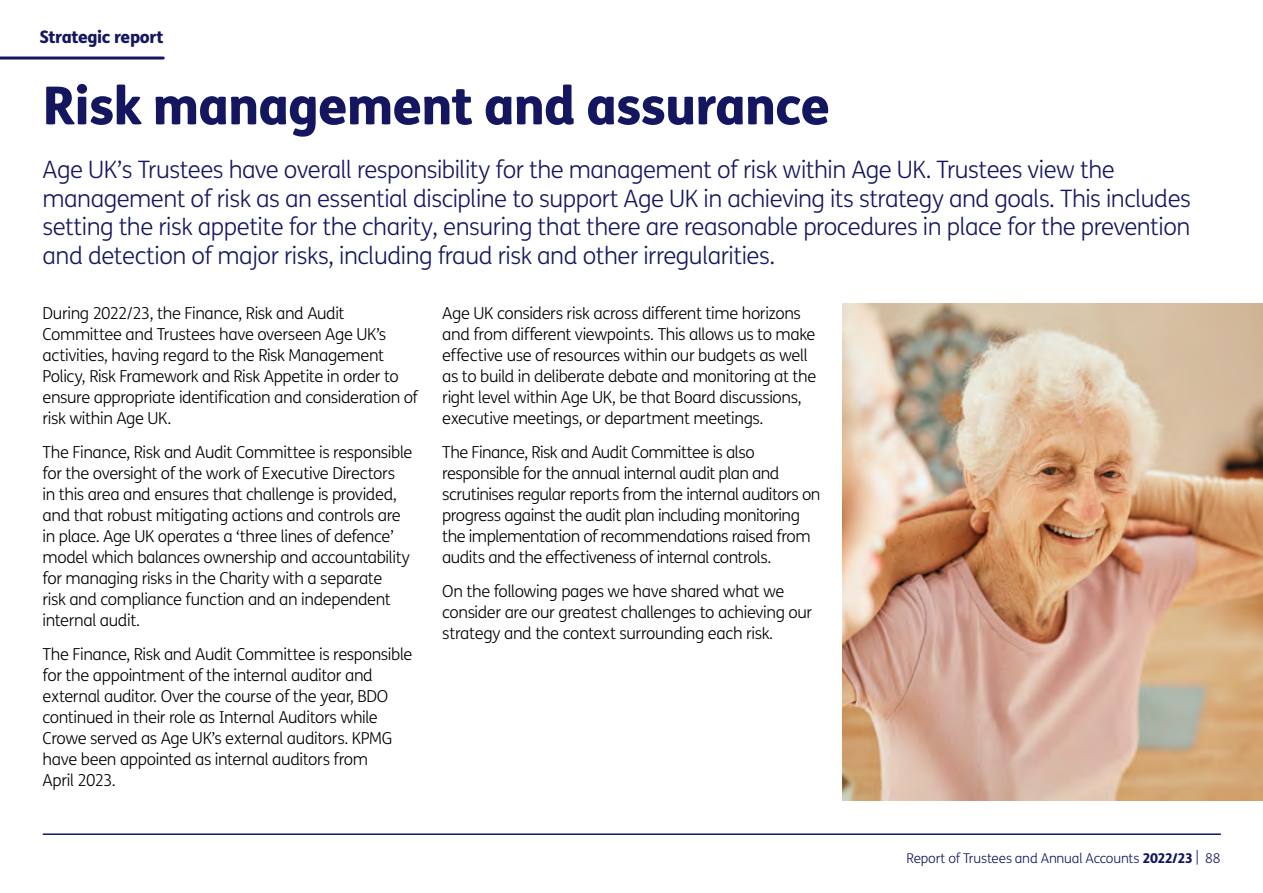
<style>
.page{position:relative;width:1263px;height:893px;background:#fff}
.page>*{position:absolute;margin:0;border:0;box-sizing:border-box;transform-origin:0 0}
.t1{font:800 52.5px "FS Me";letter-spacing:-.02em;color:#141760}
.t2{font:300 24px/28.5px "FS Me";letter-spacing:-.02em;color:#141760}
.t3{font:800 17.25px "FS Me";letter-spacing:-.025em;color:#141760}
.t4{font:300 16.5px/21px "FS Me";letter-spacing:-.025em;color:#000}
.t5{font:300 13.5px "FS Me";letter-spacing:-.015em;color:#141760}
.s1{font-weight:800}
</style>
<div class="page">
<hr style="left:43px;top:833px;width:1177px;height:2px;background:#141760">
<hr style="left:0;top:57px;width:163px;height:3px;background:#141760">
<img style="left:842px;top:304px;width:421px;height:496px">
<p class="t3" style="left:40px;top:26px;width:126px">Strategic report</p>
<h1 class="t1" style="left:43px;top:73px;width:789px">Risk management and assurance</h1>
<p class="t2" style="left:43px;top:156px;width:1150px">Age UK’s Trustees have overall responsibility for the management of risk within Age UK. Trustees view the management of risk as an essential discipline to support Age UK in achieving its strategy and goals. This includes setting the risk appetite for the charity, ensuring that there are reasonable procedures in place for the prevention and detection of major risks, including fraud risk and other irregularities.</p>
<p class="t4" style="left:43px;top:303px;width:377px">During 2022/23, the Finance, Risk and Audit Committee and Trustees have overseen Age UK’s activities, having regard to the Risk Management Policy, Risk Framework and Risk Appetite in order to ensure appropriate identification and consideration of risk within Age UK.</p>
<p class="t4" style="left:43px;top:442px;width:371px">The Finance, Risk and Audit Committee is responsible for the oversight of the work of Executive Directors<br>in this area and ensures that challenge is provided, and that robust mitigating actions and controls are in place. Age UK operates a ‘three lines of defence’ model which balances ownership and accountability for managing risks in the Charity with a separate<br>risk and compliance function and an independent internal audit.</p>
<p class="t4" style="left:43px;top:644px;width:371px">The Finance, Risk and Audit Committee is responsible for the appointment of the internal auditor and external auditor. Over the course of the year, BDO continued in their role as Internal Auditors while Crowe served as Age UK’s external auditors. KPMG have been appointed as internal auditors from<br>April 2023.</p>
<p class="t4" style="left:442px;top:303px;width:376px">Age UK considers risk across different time horizons and from different viewpoints. This allows us to make effective use of resources within our budgets as well as to build in deliberate debate and monitoring at the right level within Age UK, be that Board discussions, executive meetings, or department meetings.</p>
<p class="t4" style="left:442px;top:442px;width:380px">The Finance, Risk and Audit Committee is also responsible for the annual internal audit plan and scrutinises regular reports from the internal auditors on progress against the audit plan including monitoring the implementation of recommendations raised from audits and the effectiveness of internal controls.</p>
<p class="t4" style="left:442px;top:581px;width:372px">On the following pages we have shared what we consider are our greatest challenges to achieving our strategy and the context surrounding each risk.</p>
<p class="t5" style="left:906px;top:850px;width:315px">Report of Trustees and Annual Accounts <span class="s1">2022/23</span> | 88</p>
</div>
